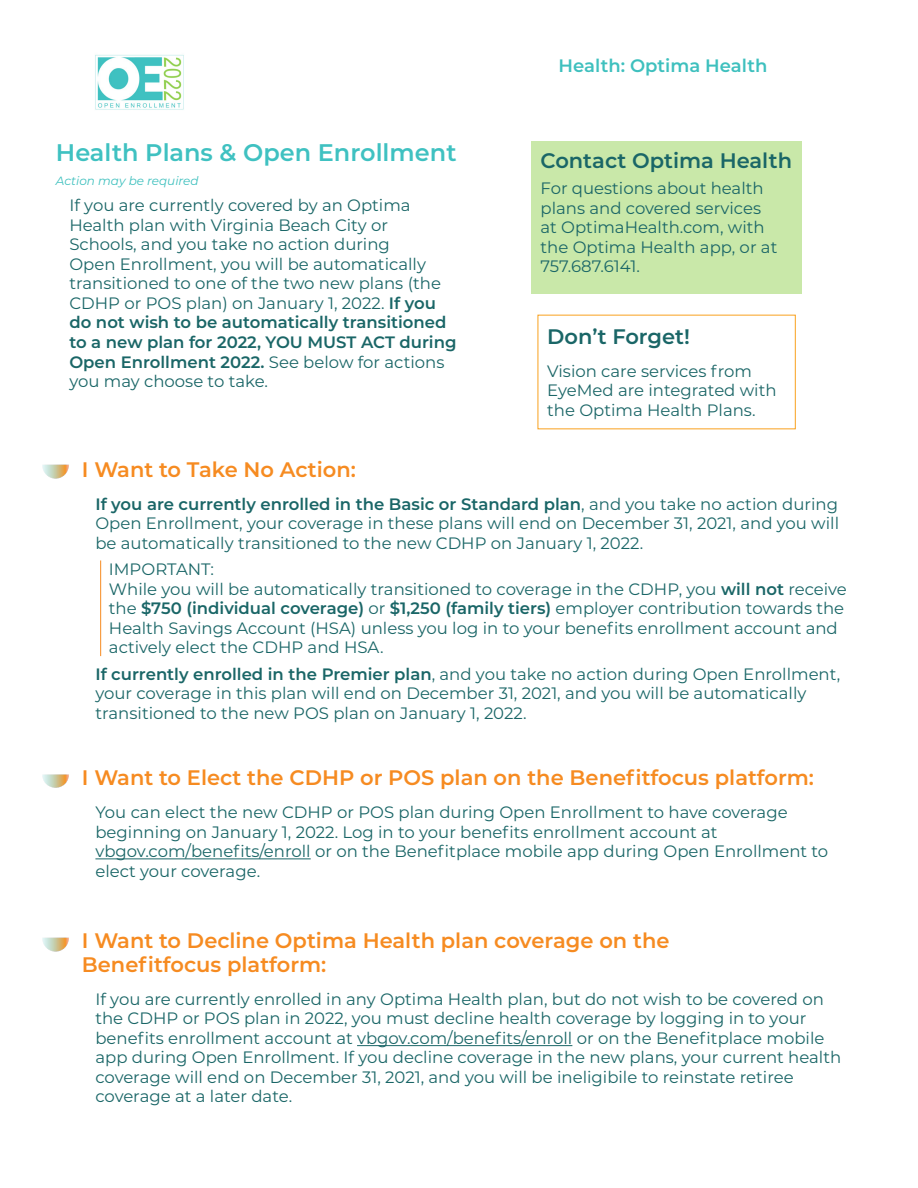
<style>
.page{position:relative;width:918px;height:1188px;background:#fff}
.page>*{position:absolute;margin:0;border:0;box-sizing:border-box;transform-origin:0 0}
.t1{font:600 24px "Montserrat";color:#3fc1c1}
.t2{font:600 21px/24px "Montserrat";color:#f68b21}
.t3{font:600 21px "Montserrat";color:#1a6667}
.t4{font:600 18px "Montserrat";color:#3ec0be}
.t5{font:16.5px/19.5px "Montserrat";color:#1a6667}
.t6{font:16.5px/19.5px "Montserrat";color:#1b6667}
.t7{font:italic 12px "Montserrat";color:#3ec0be}
.s1{font-weight:600}
</style>
<div class="page">
<div style="left:531px;top:141px;width:271px;height:153px;background:#c9e8a9"></div>
<img style="left:42px;top:464px;width:27px;height:15px">
<img style="left:42px;top:774px;width:27px;height:14px">
<img style="left:42px;top:937px;width:27px;height:15px">
<hr style="left:100px;top:560px;width:1px;height:96px;background:#f68b21">
<hr style="left:95px;top:858px;width:216px;height:1px;background:#1a6667">
<hr style="left:357px;top:1045px;width:215px;height:1px;background:#1a6667">
<img style="left:95px;top:54px;width:89px;height:56px">
<h1 class="t1" style="left:56px;top:136px;width:402px">Health Plans &amp; Open Enrollment</h1>
<p class="t7" style="left:56px;top:173px;width:144px">Action may be required</p>
<p class="t5" style="left:69px;top:195px;width:389px">If you are currently covered by an Optima Health plan with Virginia Beach City or Schools, and you take no action during<br>Open Enrollment, you will be automatically transitioned to one of the two new plans (the CDHP or POS plan) on January 1, 2022. <span class="s1">If you do not wish to be automatically transitioned to a new plan for 2022, YOU MUST ACT during Open Enrollment 2022.</span> See below for actions you may choose to take.</p>
<p class="t4" style="left:559px;top:53px;width:210px">Health: Optima Health</p>
<p class="t3" style="left:541px;top:145px;width:253px">Contact Optima Health</p>
<p class="t5" style="left:541px;top:178px;width:238px">For questions about health plans and covered services at OptimaHealth.com, with the Optima Health app, or at<br>757.687.6141.</p>
<p class="t3" style="left:547px;top:321px;width:144px">Don’t Forget!</p>
<p class="t6" style="left:547px;top:360px;width:231px">Vision care services from<br>EyeMed are integrated with the Optima Health Plans.</p>
<p class="t2" style="left:82px;top:457px;width:275px">I Want to Take No Action:</p>
<p class="t5" style="left:95px;top:494px;width:745px;text-align:justify"><span class="s1">If you are currently enrolled in the Basic or Standard plan</span>, and you take no action during Open Enrollment, your coverage in these plans will end on December 31, 2021, and you will be automatically transitioned to the new CDHP on January 1, 2022.</p>
<p class="t5" style="left:109px;top:559px;width:740px">IMPORTANT:<br>While you will be automatically transitioned to coverage in the CDHP, you <span class="s1">will not</span> receive the <span class="s1">$750 (individual coverage)</span> or <span class="s1">$1,250 (family tiers)</span> employer contribution towards the Health Savings Account (HSA) unless you log in to your benefits enrollment account and actively elect the CDHP and HSA.</p>
<p class="t5" style="left:95px;top:663px;width:746px"><span class="s1">If currently enrolled in the Premier plan</span>, and you take no action during Open Enrollment, your coverage in this plan will end on December 31, 2021, and you will be automatically transitioned to the new POS plan on January 1, 2022.</p>
<p class="t2" style="left:82px;top:765px;width:734px">I Want to Elect the CDHP or POS plan on the Benefitfocus platform:</p>
<p class="t5" style="left:95px;top:802px;width:734px">You can elect the new CDHP or POS plan during Open Enrollment to have coverage beginning on January 1, 2022. Log in to your benefits enrollment account at vbgov.com/benefits/enroll or on the Benefitplace mobile app during Open Enrollment to elect your coverage.</p>
<p class="t2" style="left:82px;top:928px;width:589px">I Want to Decline Optima Health plan coverage on the<br>Benefitfocus platform:</p>
<p class="t5" style="left:95px;top:989px;width:747px">If you are currently enrolled in any Optima Health plan, but do not wish to be covered on the CDHP or POS plan in 2022, you must decline health coverage by logging in to your benefits enrollment account at vbgov.com/benefits/enroll or on the Benefitplace mobile app during Open Enrollment. If you decline coverage in the new plans, your current health coverage will end on December 31, 2021, and you will be ineligibile to reinstate retiree coverage at a later date.</p>
</div>
